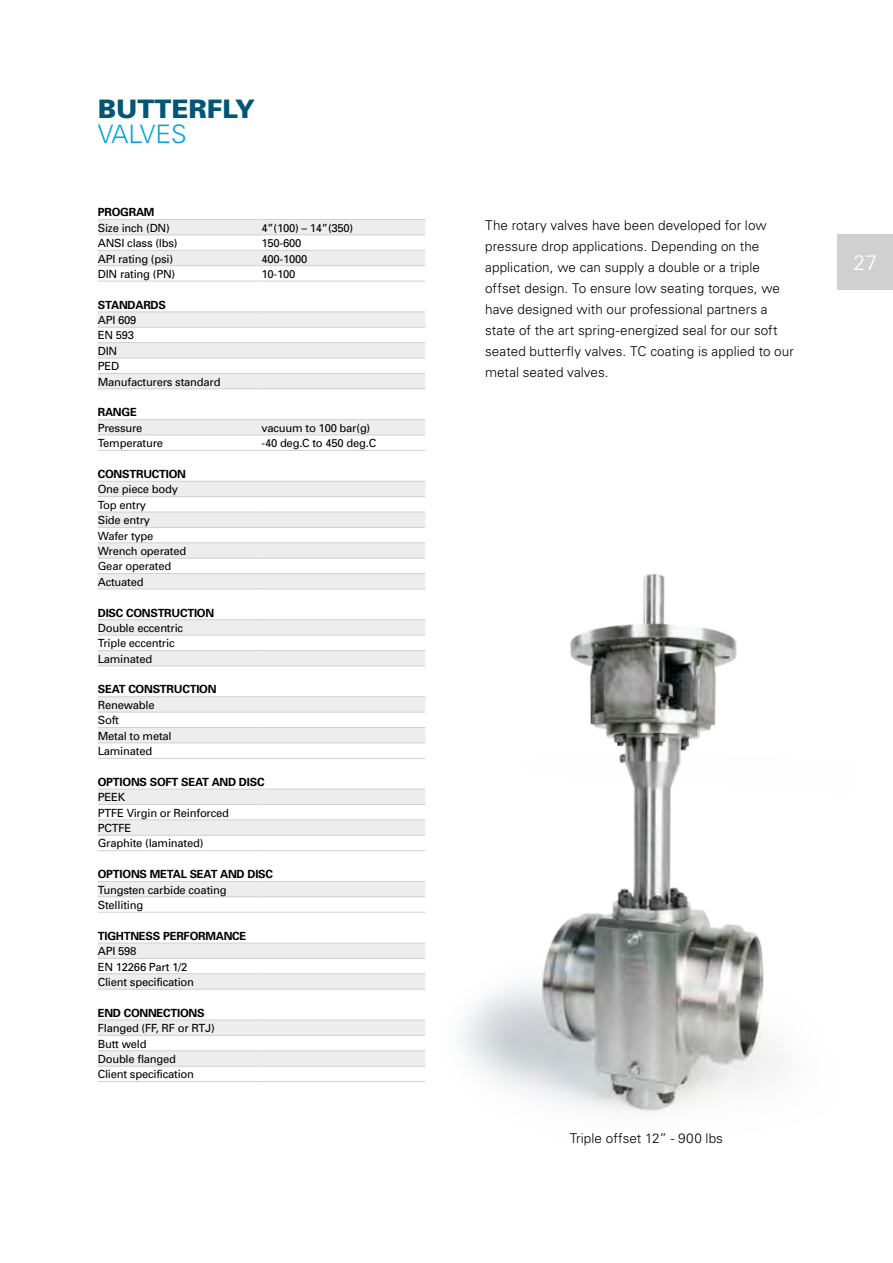
<style>
.page{position:relative;width:893px;height:1263px;background:#fff}
.page>*{position:absolute;margin:0;border:0;box-sizing:border-box;transform-origin:0 0}
.t1{font:900 25.5px "Univers";color:#005674}
.t2{font:300 25.5px "Univers";color:#00a2dc}
.t3{font:300 21px "Univers";color:#fff}
.t4{font:300 13.5px/21px "Univers";letter-spacing:.005em;color:#000}
.t5{font:11.25px/15.5px "Univers";letter-spacing:-.02em;color:#000}
.t6{font:700 11.25px "Univers";letter-spacing:-.02em;color:#000}
</style>
<div class="page">
<div style="left:838px;top:234px;width:55px;height:55px;background:#d0d0d0"></div>
<svg style="left:98px;top:220px;width:327px;height:846px"></svg>
<hr style="left:98px;top:219px;width:163px;height:1px;background:#d0d0d0">
<hr style="left:261px;top:219px;width:164px;height:1px;background:#d0d0d0">
<hr style="left:98px;top:235px;width:163px;height:1px;background:#d0d0d0">
<hr style="left:261px;top:235px;width:164px;height:1px;background:#d0d0d0">
<hr style="left:98px;top:250px;width:163px;height:1px;background:#d0d0d0">
<hr style="left:261px;top:250px;width:164px;height:1px;background:#d0d0d0">
<hr style="left:98px;top:265px;width:163px;height:1px;background:#d0d0d0">
<hr style="left:261px;top:265px;width:164px;height:1px;background:#d0d0d0">
<hr style="left:98px;top:281px;width:163px;height:1px;background:#d0d0d0">
<hr style="left:261px;top:281px;width:164px;height:1px;background:#d0d0d0">
<hr style="left:98px;top:312px;width:163px;height:1px;background:#d0d0d0">
<hr style="left:261px;top:312px;width:164px;height:1px;background:#d0d0d0">
<hr style="left:98px;top:327px;width:163px;height:1px;background:#d0d0d0">
<hr style="left:261px;top:327px;width:164px;height:1px;background:#d0d0d0">
<hr style="left:98px;top:342px;width:163px;height:1px;background:#d0d0d0">
<hr style="left:261px;top:342px;width:164px;height:1px;background:#d0d0d0">
<hr style="left:98px;top:358px;width:163px;height:1px;background:#d0d0d0">
<hr style="left:261px;top:358px;width:164px;height:1px;background:#d0d0d0">
<hr style="left:98px;top:373px;width:163px;height:1px;background:#d0d0d0">
<hr style="left:261px;top:373px;width:164px;height:1px;background:#d0d0d0">
<hr style="left:98px;top:389px;width:163px;height:1px;background:#d0d0d0">
<hr style="left:261px;top:389px;width:164px;height:1px;background:#d0d0d0">
<hr style="left:98px;top:419px;width:163px;height:1px;background:#d0d0d0">
<hr style="left:261px;top:419px;width:164px;height:1px;background:#d0d0d0">
<hr style="left:98px;top:435px;width:163px;height:1px;background:#d0d0d0">
<hr style="left:261px;top:435px;width:164px;height:1px;background:#d0d0d0">
<hr style="left:98px;top:450px;width:163px;height:1px;background:#d0d0d0">
<hr style="left:261px;top:450px;width:164px;height:1px;background:#d0d0d0">
<hr style="left:98px;top:481px;width:163px;height:1px;background:#d0d0d0">
<hr style="left:261px;top:481px;width:164px;height:1px;background:#d0d0d0">
<hr style="left:98px;top:496px;width:163px;height:1px;background:#d0d0d0">
<hr style="left:261px;top:496px;width:164px;height:1px;background:#d0d0d0">
<hr style="left:98px;top:512px;width:163px;height:1px;background:#d0d0d0">
<hr style="left:261px;top:512px;width:164px;height:1px;background:#d0d0d0">
<hr style="left:98px;top:527px;width:163px;height:1px;background:#d0d0d0">
<hr style="left:261px;top:527px;width:164px;height:1px;background:#d0d0d0">
<hr style="left:98px;top:542px;width:163px;height:1px;background:#d0d0d0">
<hr style="left:261px;top:542px;width:164px;height:1px;background:#d0d0d0">
<hr style="left:98px;top:558px;width:163px;height:1px;background:#d0d0d0">
<hr style="left:261px;top:558px;width:164px;height:1px;background:#d0d0d0">
<hr style="left:98px;top:573px;width:163px;height:1px;background:#d0d0d0">
<hr style="left:261px;top:573px;width:164px;height:1px;background:#d0d0d0">
<hr style="left:98px;top:589px;width:163px;height:1px;background:#d0d0d0">
<hr style="left:261px;top:589px;width:164px;height:1px;background:#d0d0d0">
<hr style="left:98px;top:619px;width:163px;height:1px;background:#d0d0d0">
<hr style="left:261px;top:619px;width:164px;height:1px;background:#d0d0d0">
<hr style="left:98px;top:635px;width:163px;height:1px;background:#d0d0d0">
<hr style="left:261px;top:635px;width:164px;height:1px;background:#d0d0d0">
<hr style="left:98px;top:650px;width:163px;height:1px;background:#d0d0d0">
<hr style="left:261px;top:650px;width:164px;height:1px;background:#d0d0d0">
<hr style="left:98px;top:666px;width:163px;height:1px;background:#d0d0d0">
<hr style="left:261px;top:666px;width:164px;height:1px;background:#d0d0d0">
<hr style="left:98px;top:696px;width:163px;height:1px;background:#d0d0d0">
<hr style="left:261px;top:696px;width:164px;height:1px;background:#d0d0d0">
<hr style="left:98px;top:712px;width:163px;height:1px;background:#d0d0d0">
<hr style="left:261px;top:712px;width:164px;height:1px;background:#d0d0d0">
<hr style="left:98px;top:727px;width:163px;height:1px;background:#d0d0d0">
<hr style="left:261px;top:727px;width:164px;height:1px;background:#d0d0d0">
<hr style="left:98px;top:743px;width:163px;height:1px;background:#d0d0d0">
<hr style="left:261px;top:743px;width:164px;height:1px;background:#d0d0d0">
<hr style="left:98px;top:758px;width:163px;height:1px;background:#d0d0d0">
<hr style="left:261px;top:758px;width:164px;height:1px;background:#d0d0d0">
<hr style="left:98px;top:789px;width:163px;height:1px;background:#d0d0d0">
<hr style="left:261px;top:789px;width:164px;height:1px;background:#d0d0d0">
<hr style="left:98px;top:804px;width:163px;height:1px;background:#d0d0d0">
<hr style="left:261px;top:804px;width:164px;height:1px;background:#d0d0d0">
<hr style="left:98px;top:820px;width:163px;height:1px;background:#d0d0d0">
<hr style="left:261px;top:820px;width:164px;height:1px;background:#d0d0d0">
<hr style="left:98px;top:835px;width:163px;height:1px;background:#d0d0d0">
<hr style="left:261px;top:835px;width:164px;height:1px;background:#d0d0d0">
<hr style="left:98px;top:850px;width:163px;height:1px;background:#d0d0d0">
<hr style="left:261px;top:850px;width:164px;height:1px;background:#d0d0d0">
<hr style="left:98px;top:881px;width:163px;height:1px;background:#d0d0d0">
<hr style="left:261px;top:881px;width:164px;height:1px;background:#d0d0d0">
<hr style="left:98px;top:896px;width:163px;height:1px;background:#d0d0d0">
<hr style="left:261px;top:896px;width:164px;height:1px;background:#d0d0d0">
<hr style="left:98px;top:912px;width:163px;height:1px;background:#d0d0d0">
<hr style="left:261px;top:912px;width:164px;height:1px;background:#d0d0d0">
<hr style="left:98px;top:943px;width:163px;height:1px;background:#d0d0d0">
<hr style="left:261px;top:943px;width:164px;height:1px;background:#d0d0d0">
<hr style="left:98px;top:958px;width:163px;height:1px;background:#d0d0d0">
<hr style="left:261px;top:958px;width:164px;height:1px;background:#d0d0d0">
<hr style="left:98px;top:973px;width:163px;height:1px;background:#d0d0d0">
<hr style="left:261px;top:973px;width:164px;height:1px;background:#d0d0d0">
<hr style="left:98px;top:989px;width:163px;height:1px;background:#d0d0d0">
<hr style="left:261px;top:989px;width:164px;height:1px;background:#d0d0d0">
<hr style="left:98px;top:1020px;width:163px;height:1px;background:#d0d0d0">
<hr style="left:261px;top:1020px;width:164px;height:1px;background:#d0d0d0">
<hr style="left:98px;top:1035px;width:163px;height:1px;background:#d0d0d0">
<hr style="left:261px;top:1035px;width:164px;height:1px;background:#d0d0d0">
<hr style="left:98px;top:1050px;width:163px;height:1px;background:#d0d0d0">
<hr style="left:261px;top:1050px;width:164px;height:1px;background:#d0d0d0">
<hr style="left:98px;top:1066px;width:163px;height:1px;background:#d0d0d0">
<hr style="left:261px;top:1066px;width:164px;height:1px;background:#d0d0d0">
<hr style="left:98px;top:1081px;width:163px;height:1px;background:#d0d0d0">
<hr style="left:261px;top:1081px;width:164px;height:1px;background:#d0d0d0">
<img style="left:462px;top:574px;width:321px;height:538px">
<h1 class="t1" style="left:98px;top:93px;width:159px">BUTTERFLY</h1>
<h1 class="t2" style="left:98px;top:119px;width:90px">VALVES</h1>
<p class="t6" style="left:98px;top:205px;width:58px">PROGRAM</p>
<p class="t5" style="left:98px;top:220px;width:74px">Size inch (DN)</p>
<p class="t5" style="left:261px;top:220px;width:93px">4”(100) – 14”(350)</p>
<p class="t5" style="left:98px;top:235px;width:81px">ANSI class (lbs)</p>
<p class="t5" style="left:261px;top:235px;width:41px">150-600</p>
<p class="t5" style="left:98px;top:251px;width:77px">API rating (psi)</p>
<p class="t5" style="left:261px;top:251px;width:47px">400-1000</p>
<p class="t5" style="left:98px;top:266px;width:79px">DIN rating (PN)</p>
<p class="t5" style="left:261px;top:266px;width:35px">10-100</p>
<p class="t6" style="left:98px;top:297px;width:70px">STANDARDS</p>
<p class="t5" style="left:98px;top:312px;width:124px">API 609<br>EN 593<br>DIN<br>PED<br>Manufacturers standard</p>
<p class="t6" style="left:98px;top:405px;width:41px">RANGE</p>
<p class="t5" style="left:98px;top:420px;width:46px">Pressure</p>
<p class="t5" style="left:261px;top:420px;width:110px">vacuum to 100 bar(g)</p>
<p class="t5" style="left:98px;top:435px;width:67px">Temperature</p>
<p class="t5" style="left:261px;top:435px;width:116px">-40 deg.C to 450 deg.C</p>
<p class="t6" style="left:98px;top:467px;width:90px">CONSTRUCTION</p>
<p class="t5" style="left:98px;top:481px;width:90px">One piece body<br>Top entry<br>Side entry<br>Wafer type<br>Wrench operated<br>Gear operated<br>Actuated</p>
<p class="t6" style="left:98px;top:605px;width:118px">DISC CONSTRUCTION</p>
<p class="t5" style="left:98px;top:620px;width:87px">Double eccentric<br>Triple eccentric<br>Laminated</p>
<p class="t6" style="left:98px;top:682px;width:120px">SEAT CONSTRUCTION</p>
<p class="t5" style="left:98px;top:697px;width:75px">Renewable<br>Soft<br>Metal to metal<br>Laminated</p>
<p class="t6" style="left:98px;top:775px;width:168px">OPTIONS SOFT SEAT AND DISC</p>
<p class="t5" style="left:98px;top:789px;width:133px">PEEK<br>PTFE Virgin or Reinforced<br>PCTFE<br>Graphite (laminated)</p>
<p class="t6" style="left:98px;top:867px;width:177px">OPTIONS METAL SEAT AND DISC</p>
<p class="t5" style="left:98px;top:882px;width:130px">Tungsten carbide coating<br>Stelliting</p>
<p class="t6" style="left:98px;top:928px;width:150px">TIGHTNESS PERFORMANCE</p>
<p class="t5" style="left:98px;top:943px;width:98px">API 598<br>EN 12266 Part 1/2<br>Client specification</p>
<p class="t6" style="left:98px;top:1005px;width:108px">END CONNECTIONS</p>
<p class="t5" style="left:98px;top:1020px;width:119px">Flanged (FF, RF or RTJ)<br>Butt weld<br>Double flanged<br>Client specification</p>
<p class="t4" style="left:485px;top:214px;width:310px">The rotary valves have been developed for low pressure drop applications. Depending on the application, we can supply a double or a triple offset design. To ensure low seating torques, we have designed with our professional partners a state of the art spring-energized seal for our soft seated butterfly valves. TC coating is applied to our metal seated valves.</p>
<h2 class="t3" style="left:853px;top:250px;width:25px">27</h2>
<p class="t4" style="left:570px;top:1127px;width:155px">Triple offset 12” - 900 lbs</p>
</div>
